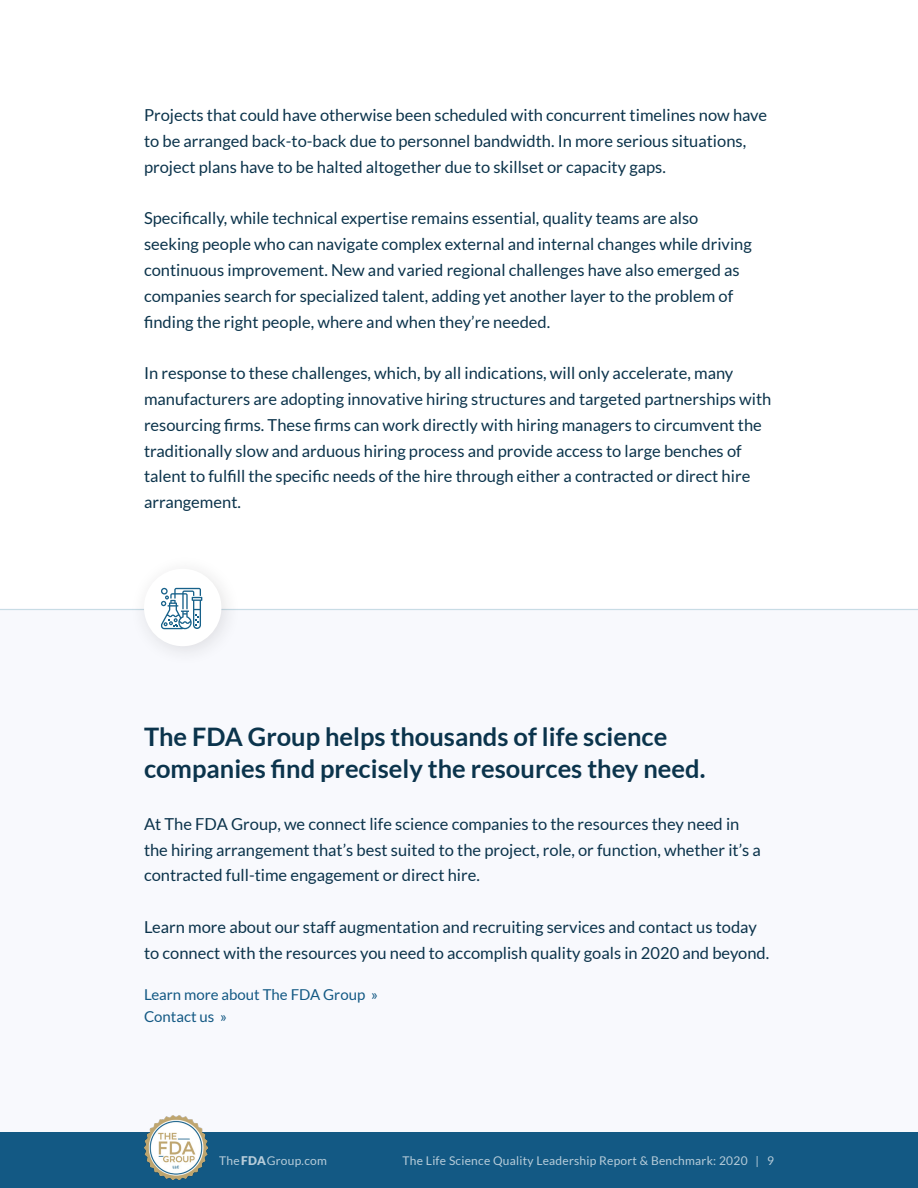
<style>
.page{position:relative;width:918px;height:1188px;background:#fff}
.page>*{position:absolute;margin:0;border:0;box-sizing:border-box;transform-origin:0 0}
.t1{font:700 25.5px/31.8px "Lato";color:#0b344c}
.t2{font:16.5px/25.8px "Lato";color:#0b334b}
.t3{font:15px "Lato";color:#135984}
.t4{font:12px "Lato";letter-spacing:.02em;color:#fff}
.s1{font-weight:900}
</style>
<div class="page">
<div style="left:0;top:609px;width:918px;height:579px;background:#f8f9fd"></div>
<hr style="left:0;top:609px;width:918px;height:1px;background:#c4d9e3">
<div style="left:0;top:1132px;width:918px;height:56px;background:#135984"></div>
<img style="left:144px;top:1116px;width:64px;height:63px">
<div style="left:129px;top:554px;width:113px;height:113px;background:#f8f9fd"></div>
<div style="left:144px;top:569px;width:77px;height:77px;background:#fff;border-radius:50%"></div>
<svg style="left:161px;top:588px;width:41px;height:41px"></svg>
<p class="t2" style="left:144px;top:102px;width:625px">Projects that could have otherwise been scheduled with concurrent timelines now have to be arranged back-to-back due to personnel bandwidth. In more serious situations, project plans have to be halted altogether due to skillset or capacity gaps.</p>
<p class="t2" style="left:144px;top:206px;width:609px">Specifically, while technical expertise remains essential, quality teams are also seeking people who can navigate complex external and internal changes while driving continuous improvement. New and varied regional challenges have also emerged as companies search for specialized talent, adding yet another layer to the problem of finding the right people, where and when they’re needed.</p>
<p class="t2" style="left:144px;top:360px;width:629px">In response to these challenges, which, by all indications, will only accelerate, many manufacturers are adopting innovative hiring structures and targeted partnerships with resourcing firms. These firms can work directly with hiring managers to circumvent the traditionally slow and arduous hiring process and provide access to large benches of talent to fulfill the specific needs of the hire through either a contracted or direct hire arrangement.</p>
<p class="t1" style="left:144px;top:721px;width:563px">The FDA Group helps thousands of life science companies find precisely the resources they need.</p>
<p class="t2" style="left:144px;top:811px;width:618px">At The FDA Group, we connect life science companies to the resources they need in the hiring arrangement that’s best suited to the project, role, or function, whether it’s a contracted full-time engagement or direct hire.</p>
<p class="t2" style="left:144px;top:914px;width:627px">Learn more about our staff augmentation and recruiting services and contact us today to connect with the resources you need to accomplish quality goals in 2020 and beyond.</p>
<p class="t3" style="left:144px;top:986px;width:236px">Learn more about The FDA Group »</p>
<p class="t3" style="left:144px;top:1009px;width:85px">Contact us »</p>
<p class="t4" style="left:219px;top:1154px;width:109px">The<span class="s1">FDA</span>Group.com</p>
<p class="t4" style="left:403px;top:1154px;width:373px">The Life Science Quality Leadership Report &amp; Benchmark: 2020 | 9</p>
</div>
